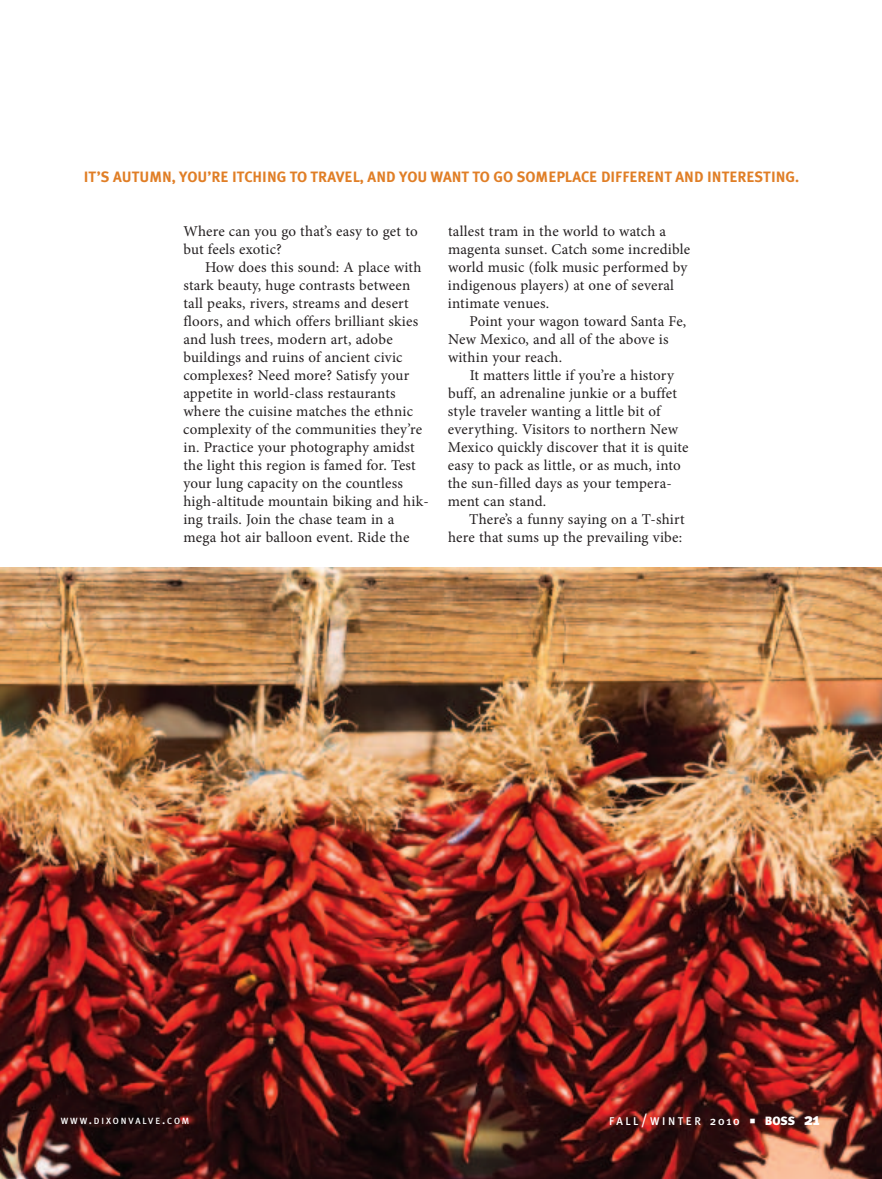
<style>
.page{position:relative;width:882px;height:1179px;background:#fff}
.page>*{position:absolute;margin:0;border:0;box-sizing:border-box;transform-origin:0 0}
.t1{font:15px/18px "Minion Pro";letter-spacing:.015em;color:#231f20}
.t2{font:700 15px "Meta Plus";color:#e07e26}
.t3{font:900 12px "Meta Plus";color:#fff}
.t4{font:500 11.25px "Meta Plus";letter-spacing:.22em;color:#fff}
.t5{font:500 9px "Meta Plus";letter-spacing:.215em;color:#fff}
.s1{font-size:12px}
.s2{font-size:15px}
.s3{font-size:16.5px}
</style>
<div class="page">
<img style="left:0;top:567px;width:882px;height:612px">
<svg style="left:750px;top:1119px;width:5px;height:4px"></svg>
<p class="t2" style="left:84px;top:168px;width:717px">IT’S AUTUMN, YOU’RE ITCHING TO TRAVEL, AND YOU WANT TO GO SOMEPLACE DIFFERENT AND INTERESTING.</p>
<p class="t1" style="left:183px;top:224px;width:236px">Where can you go that’s easy to get to but feels exotic?</p>
<p class="t1" style="left:183px;top:260px;width:247px;text-indent:22px">How does this sound: A place with stark beauty, huge contrasts between tall peaks, rivers, streams and desert floors, and which offers brilliant skies and lush trees, modern art, adobe buildings and ruins of ancient civic complexes? Need more? Satisfy your appetite in world-class restaurants where the cuisine matches the ethnic complexity of the communities they’re in. Practice your photography amidst the light this region is famed for. Test your lung capacity on the countless high-altitude mountain biking and hik&shy;ing trails. Join the chase team in a mega hot air balloon event. Ride the</p>
<p class="t1" style="left:448px;top:224px;width:244px">tallest tram in the world to watch a magenta sunset. Catch some incredible world music (folk music performed by indigenous players) at one of several intimate venues.</p>
<p class="t1" style="left:448px;top:314px;width:240px;text-indent:21px">Point your wagon toward Santa Fe,<br>New Mexico, and all of the above is within your reach.</p>
<p class="t1" style="left:448px;top:368px;width:242px;text-indent:22px">It matters little if you’re a history buff, an adrenaline junkie or a buffet style traveler wanting a little bit of everything. Visitors to northern New Mexico quickly discover that it is quite easy to pack as little, or as much, into the sun-filled days as your tempera&shy;ment can stand.</p>
<p class="t1" style="left:448px;top:512px;width:238px;text-align:right">There’s a funny saying on a T-shirt here that sums up the prevailing vibe:</p>
<p class="t5" style="left:61px;top:1115px;width:130px">WWW<span class="s1">.</span>DIXONVALVE<span class="s1">.</span>COM</p>
<p class="t4" style="left:609px;top:1114px;width:132px">FALL<span class="s2">/</span>WINTER <span class="s1">2010</span></p>
<p class="t3" style="left:765px;top:1114px;width:56px">BOSS <span class="s3">21</span></p>
</div>
